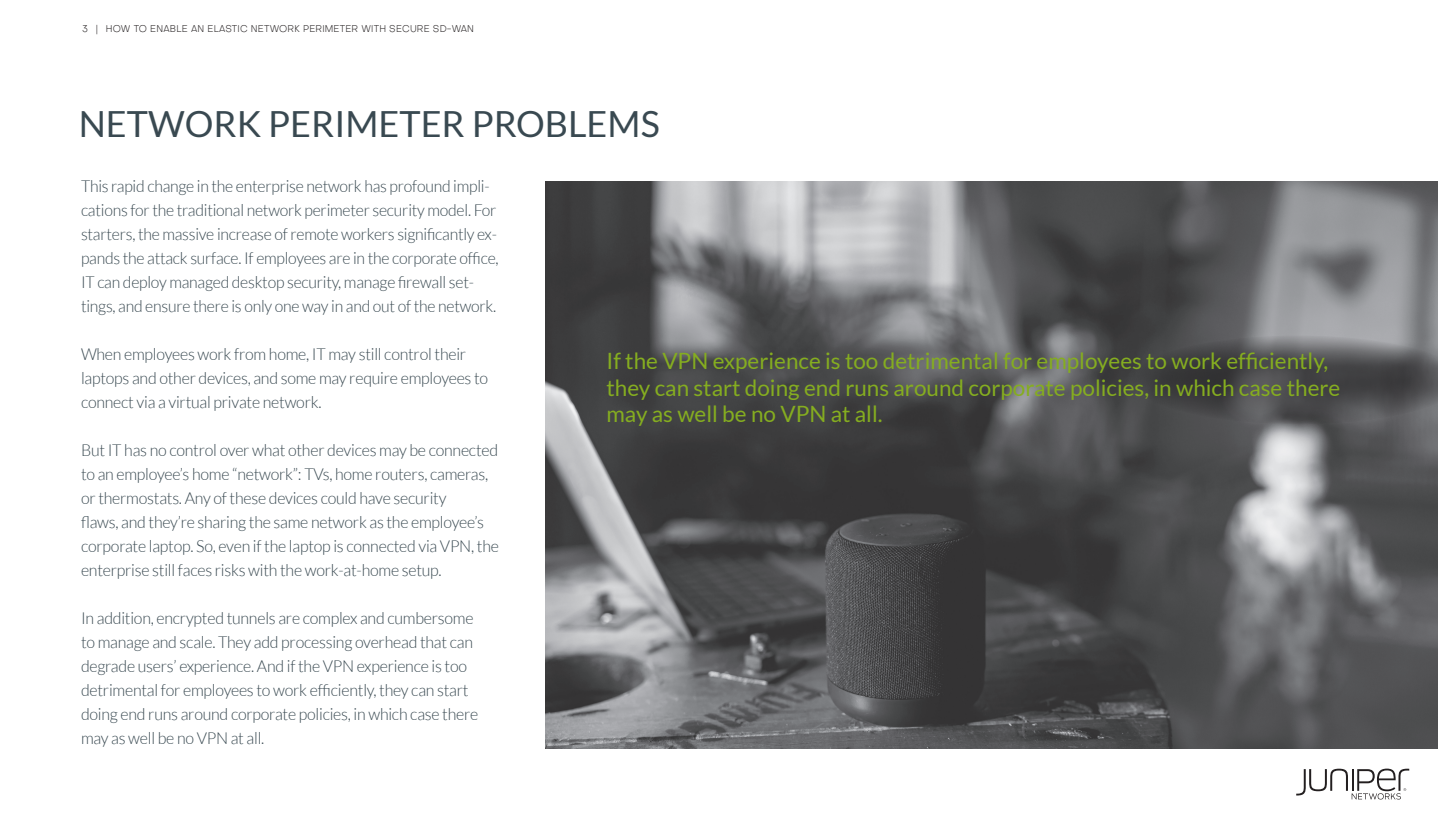
<style>
.page{position:relative;width:1438px;height:817px;background:#fff}
.page>*{position:absolute;margin:0;border:0;box-sizing:border-box;transform-origin:0 0}
.Juniper_-_Section_He{font:36px "Lato";color:#394951}
.Juniper_-_Subhead{font:22.5px/26.2px "Lato";color:#85ad20}
.Juniper_-_Body{font:300 16.5px/24px "Lato";letter-spacing:-.015em;color:#394951}
.Juniper_-_Body-2{font:300 16.5px/24px "Lato";letter-spacing:-.015em;color:#394951;scale:.96 1}
.t1{font:300 9.75px "Objectivity";letter-spacing:.02em;color:#231f20}
</style>
<div class="page">
<img style="left:546px;top:181px;width:892px;height:567px">
<svg style="left:1132px;top:335px;width:306px;height:89px;background:#515254"></svg>
<svg style="left:1296px;top:768px;width:113px;height:31px"></svg>
<p class="t1" style="left:82px;top:22px;width:393px">3 | HOW TO ENABLE AN ELASTIC NETWORK PERIMETER WITH SECURE SD-WAN</p>
<p class="Juniper_-_Section_He" style="left:79px;top:104px;width:582px">NETWORK PERIMETER PROBLEMS</p>
<p class="Juniper_-_Body-2" style="left:81px;top:174px;width:437px">This rapid change in the enterprise network has profound impli&shy;cations for the traditional network perimeter security model. For starters, the massive increase of remote workers significantly ex&shy;pands the attack surface. If employees are in the corporate office, IT can deploy managed desktop security, manage firewall set&shy;tings, and ensure there is only one way in and out of the network.</p>
<p class="Juniper_-_Body" style="left:81px;top:342px;width:409px">When employees work from home, IT may still control their laptops and other devices, and some may require employees to connect via a virtual private network.</p>
<p class="Juniper_-_Body" style="left:81px;top:438px;width:419px">But IT has no control over what other devices may be connected to an employee’s home “network”: TVs, home routers, cameras, or thermostats. Any of these devices could have security<br>flaws, and they’re sharing the same network as the employee’s corporate laptop. So, even if the laptop is connected via VPN, the enterprise still faces risks with the work-at-home setup.</p>
<p class="Juniper_-_Body" style="left:81px;top:606px;width:399px">In addition, encrypted tunnels are complex and cumbersome to manage and scale. They add processing overhead that can degrade users’ experience. And if the VPN experience is too detrimental for employees to work efficiently, they can start doing end runs around corporate policies, in which case there may as well be no VPN at all.</p>
<p class="Juniper_-_Subhead" style="left:606px;top:348px;width:735px">If the VPN experience is too detrimental for employees to work efficiently, they can start doing end runs around corporate policies, in which case there may as well be no VPN at all.</p>
</div>
